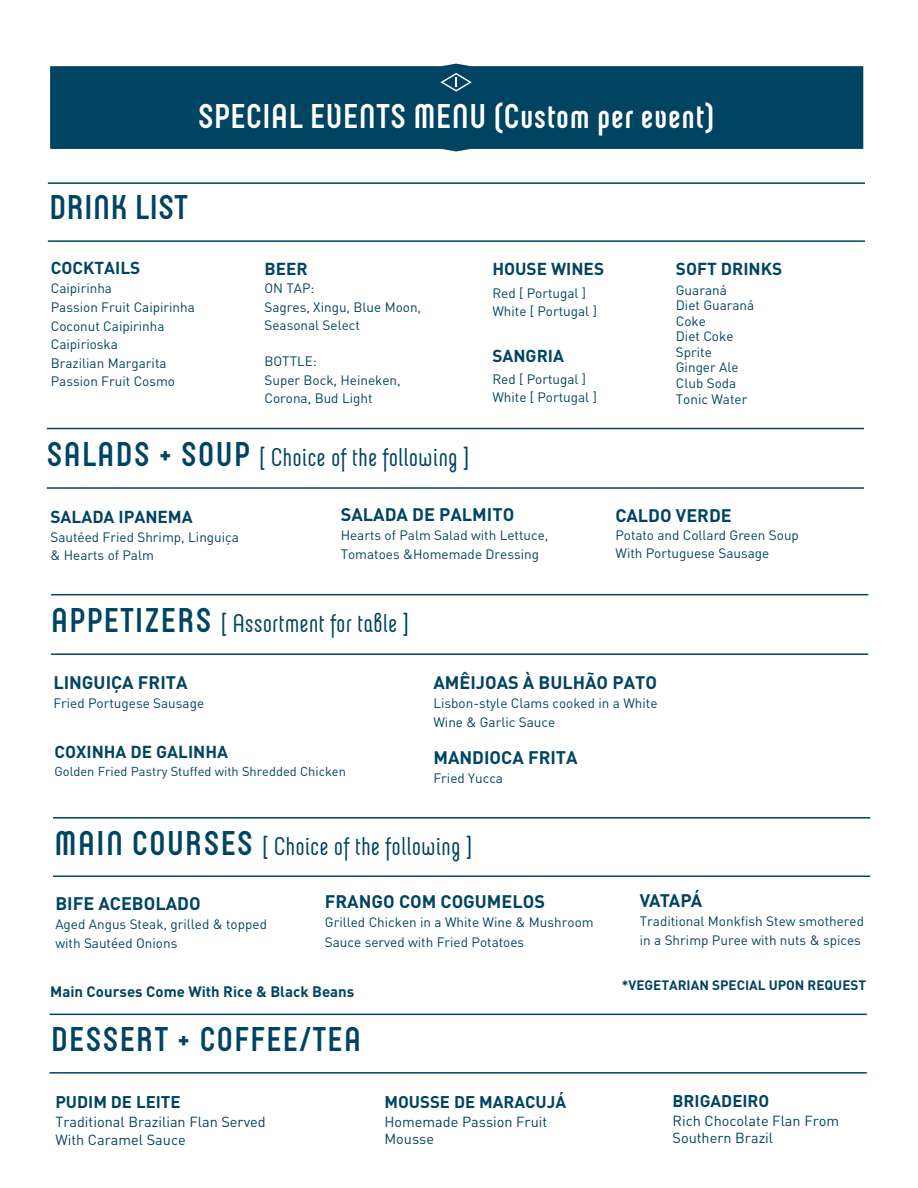
<style>
.page{position:relative;width:918px;height:1188px;background:#fff}
.page>*{position:absolute;margin:0;border:0;box-sizing:border-box;transform-origin:0 0}
.t1{font:700 34.2px "Neubau Grotesque";color:#fff}
.t2{font:700 34.2px "Neubau Grotesque";letter-spacing:.025em;color:#004462}
.t3{font:700 34.2px "Neubau Grotesque";color:#004462}
.t4{font:25.65px "Neubau Grotesque";color:#004462}
.t5{font:700 18px "DIN";color:#004462}
.t6{font:700 17.1px "DIN";color:#004462}
.t7{font:700 16.8px "DIN";color:#004462}
.t8{font:700 15px "DIN";color:#004462}
.t9{font:14.4px/17px "DIN";color:#004462}
.t10{font:13.5px/18.6px "DIN";color:#004462}
.t11{font:700 13.5px "DIN";color:#004462}
.t12{font:12.9px "DIN";color:#004462}
.s1{font-weight:700;font-size:34.2px}
</style>
<div class="page">
<div style="left:50px;top:64px;width:813px;height:87px;background:#004462"></div>
<svg style="left:440px;top:73px;width:32px;height:19px"></svg>
<hr style="left:51px;top:653px;width:817px;height:2px;background:#004462">
<hr style="left:51px;top:594px;width:817px;height:1px;background:#004462">
<hr style="left:53px;top:876px;width:817px;height:1px;background:#004462">
<hr style="left:53px;top:817px;width:817px;height:2px;background:#004462">
<hr style="left:50px;top:1072px;width:817px;height:2px;background:#004462">
<hr style="left:50px;top:1014px;width:817px;height:1px;background:#004462">
<hr style="left:48px;top:240px;width:817px;height:2px;background:#004462">
<hr style="left:48px;top:182px;width:817px;height:2px;background:#004462">
<hr style="left:47px;top:487px;width:817px;height:2px;background:#004462">
<hr style="left:47px;top:428px;width:817px;height:1px;background:#004462">
<h1 class="t1" style="left:198px;top:97px;width:518px">SPECIAL EVENTS MENU (Custom per event)</h1>
<h1 class="t3" style="left:49px;top:188px;width:140px">DRINK LIST</h1>
<p class="t6" style="left:51px;top:257px;width:91px">COCKTAILS</p>
<p class="t10" style="left:51px;top:279px;width:146px">Caipirinha<br>Passion Fruit Caipirinha<br>Coconut Caipirinha<br>Caipirioska<br>Brazilian Margarita<br>Passion Fruit Cosmo</p>
<p class="t6" style="left:264px;top:257px;width:45px">BEER</p>
<p class="t10" style="left:264px;top:279px;width:158px">ON TAP:<br>Sagres, Xingu, Blue Moon,<br>Seasonal Select</p>
<p class="t10" style="left:264px;top:352px;width:138px">BOTTLE:<br>Super Bock, Heineken,<br>Corona, Bud Light</p>
<p class="t6" style="left:492px;top:258px;width:113px">HOUSE WINES</p>
<p class="t10" style="left:492px;top:283px;width:106px">Red [ Portugal ]<br>White [ Portugal ]</p>
<p class="t6" style="left:492px;top:344px;width:73px">SANGRIA</p>
<p class="t10" style="left:492px;top:369px;width:106px">Red [ Portugal ]<br>White [ Portugal ]</p>
<p class="t6" style="left:676px;top:258px;width:108px">SOFT DRINKS</p>
<p class="t10" style="left:676px;top:282px;width:80px;line-height:15.6px">Guaraná<br>Diet Guaraná<br>Coke<br>Diet Coke<br>Sprite<br>Ginger Ale<br>Club Soda<br>Tonic Water</p>
<h2 class="t4" style="left:47px;top:443px;width:425px"><span class="s1">SALADS + SOUP</span> [ Choice of the following ]</h2>
<p class="t6" style="left:51px;top:506px;width:144px">SALADA IPANEMA</p>
<p class="t10" style="left:51px;top:527px;width:190px">Sautéed Fried Shrimp, Linguiça &amp; Hearts of Palm</p>
<h3 class="t5" style="left:341px;top:502px;width:175px">SALADA DE PALMITO</h3>
<p class="t10" style="left:341px;top:525px;width:209px;line-height:19.2px">Hearts of Palm Salad with Lettuce,<br>Tomatoes &amp;Homemade Dressing</p>
<h3 class="t5" style="left:615px;top:504px;width:118px">CALDO VERDE</h3>
<p class="t10" style="left:615px;top:526px;width:185px;line-height:18px">Potato and Collard Green Soup<br>With Portuguese Sausage</p>
<h2 class="t4" style="left:51px;top:609px;width:360px"><span class="s1">APPETIZERS</span> [ Assortment for table ]</h2>
<h3 class="t5" style="left:53px;top:671px;width:136px">LINGUIÇA FRITA</h3>
<p class="t10" style="left:53px;top:694px;width:152px">Fried Portugese Sausage</p>
<p class="t6" style="left:55px;top:741px;width:175px">COXINHA DE GALINHA</p>
<p class="t12" style="left:55px;top:764px;width:293px">Golden Fried Pastry Stuffed with Shredded Chicken</p>
<h3 class="t5" style="left:433px;top:671px;width:225px">AMÊIJOAS À BULHÃO PATO</h3>
<p class="t10" style="left:433px;top:693px;width:226px;line-height:19.2px">Lisbon-style Clams cooked in a White<br>Wine &amp; Garlic Sauce</p>
<h3 class="t5" style="left:433px;top:746px;width:146px">MANDIOCA FRITA</h3>
<p class="t10" style="left:433px;top:769px;width:71px">Fried Yucca</p>
<h2 class="t4" style="left:54px;top:832px;width:420px"><span class="s1">MAIN COURSES</span> [ Choice of the following ]</h2>
<h3 class="t5" style="left:55px;top:891px;width:147px">BIFE ACEBOLADO</h3>
<p class="t10" style="left:55px;top:914px;width:213px;line-height:19.2px">Aged Angus Steak, grilled &amp; topped with Sautéed Onions</p>
<h3 class="t5" style="left:325px;top:890px;width:222px">FRANGO COM COGUMELOS</h3>
<p class="t10" style="left:325px;top:913px;width:270px;line-height:19.2px">Grilled Chicken in a White Wine &amp; Mushroom<br>Sauce served with Fried Potatoes</p>
<p class="t8" style="left:50px;top:982px;width:306px">Main Courses Come With Rice &amp; Black Beans</p>
<h1 class="t2" style="left:51px;top:1020px;width:312px">DESSERT + COFFEE/TEA</h1>
<p class="t7" style="left:55px;top:1091px;width:127px">PUDIM DE LEITE</p>
<p class="t9" style="left:55px;top:1113px;width:212px;line-height:17.4px">Traditional Brazilian Flan Served<br>With Caramel Sauce</p>
<p class="t7" style="left:384px;top:1091px;width:183px">MOUSSE DE MARACUJÁ</p>
<p class="t9" style="left:384px;top:1113px;width:164px">Homemade Passion Fruit<br>Mousse</p>
<h3 class="t5" style="left:640px;top:889px;width:64px">VATAPÁ</h3>
<p class="t10" style="left:640px;top:911px;width:226px;line-height:19.2px">Traditional Monkfish Stew smothered in a Shrimp Puree with nuts &amp; spices</p>
<p class="t11" style="left:622px;top:976px;width:246px">*VEGETARIAN SPECIAL UPON REQUEST</p>
<p class="t7" style="left:673px;top:1090px;width:98px">BRIGADEIRO</p>
<p class="t9" style="left:673px;top:1112px;width:168px">Rich Chocolate Flan From<br>Southern Brazil</p>
</div>
